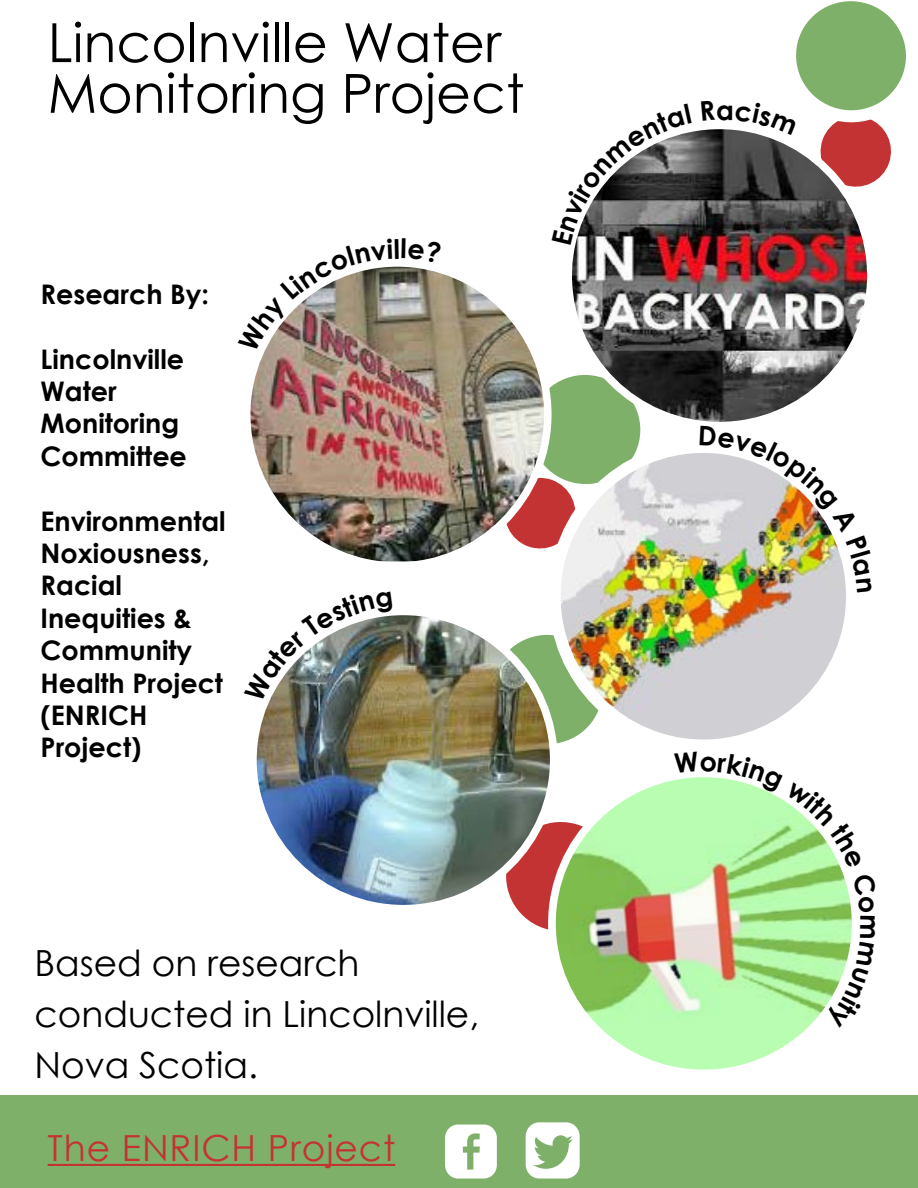
<style>
.page{position:relative;width:918px;height:1188px;background:#fff}
.page>*{position:absolute;margin:0;border:0;box-sizing:border-box;transform-origin:0 0}
.t1{font:54px/50.7px "Century Gothic";color:#000}
.t2{font:36px/50.7px "Century Gothic";color:#000}
.t3{font:36px "Century Gothic";letter-spacing:.025em;color:#c43333}
.t4{font:700 27px/32.4px "Century Gothic";color:#000}
</style>
<div class="page">
<div style="left:0;top:1095px;width:918px;height:93px;background:#7fb069"></div>
<hr style="left:48px;top:1164px;width:347px;height:2px;background:#c43333">
<svg style="left:445px;top:1125px;width:52px;height:54px;background:#e8f1e4"></svg>
<svg style="left:526px;top:1122px;width:54px;height:57px"></svg>
<svg style="left:554px;top:637px;width:1px;height:91px"></svg>
<svg style="left:517px;top:909px;width:32px;height:21px"></svg>
<svg style="left:548px;top:377px;width:93px;height:171px;background:#94a770"></svg>
<img style="left:252px;top:274px;width:296px;height:287px">
<img style="left:568px;top:130px;width:298px;height:296px">
<div style="left:564px;top:121px;width:311px;height:309px;border:8px solid #fff;border-radius:50%"></div>
<img style="left:555px;top:447px;width:290px;height:297px">
<div style="left:549px;top:441px;width:309px;height:310px;border:12px solid #fff;border-radius:50%"></div>
<img style="left:258px;top:611px;width:296px;height:298px">
<div style="left:249px;top:607px;width:309px;height:306px;border:8px solid #fff;border-radius:50%"></div>
<img style="left:552px;top:774px;width:255px;height:294px">
<svg style="left:567px;top:124px;width:125px;height:121px"></svg>
<svg style="left:735px;top:1px;width:171px;height:190px"></svg>
<img style="left:252px;top:266px;width:190px;height:86px">
<img style="left:700px;top:426px;width:158px;height:166px">
<svg style="left:674px;top:774px;width:178px;height:254px"></svg>
<img style="left:258px;top:607px;width:135px;height:95px">
<h1 class="t1" style="left:48px;top:16px;width:478px">Lincolnville Water<br>Monitoring Project</h1>
<p class="t4" style="left:41px;top:277px;width:170px">Research By:</p>
<p class="t4" style="left:41px;top:341px;width:148px">Lincolnville<br>Water<br>Monitoring<br>Committee</p>
<p class="t4" style="left:41px;top:503px;width:187px">Environmental<br>Noxiousness,<br>Racial<br>Inequities &amp;<br>Community<br>Health Project (ENRICH<br>Project)</p>
<h2 class="t2" style="left:35px;top:937px;width:446px">Based on research conducted in Lincolnville,<br>Nova Scotia.</h2>
<h2 class="t3" style="left:48px;top:1123px;width:349px">The ENRICH Project</h2>
<p class="t4" style="left:716px;top:93px;width:20px">a</p>
</div>
